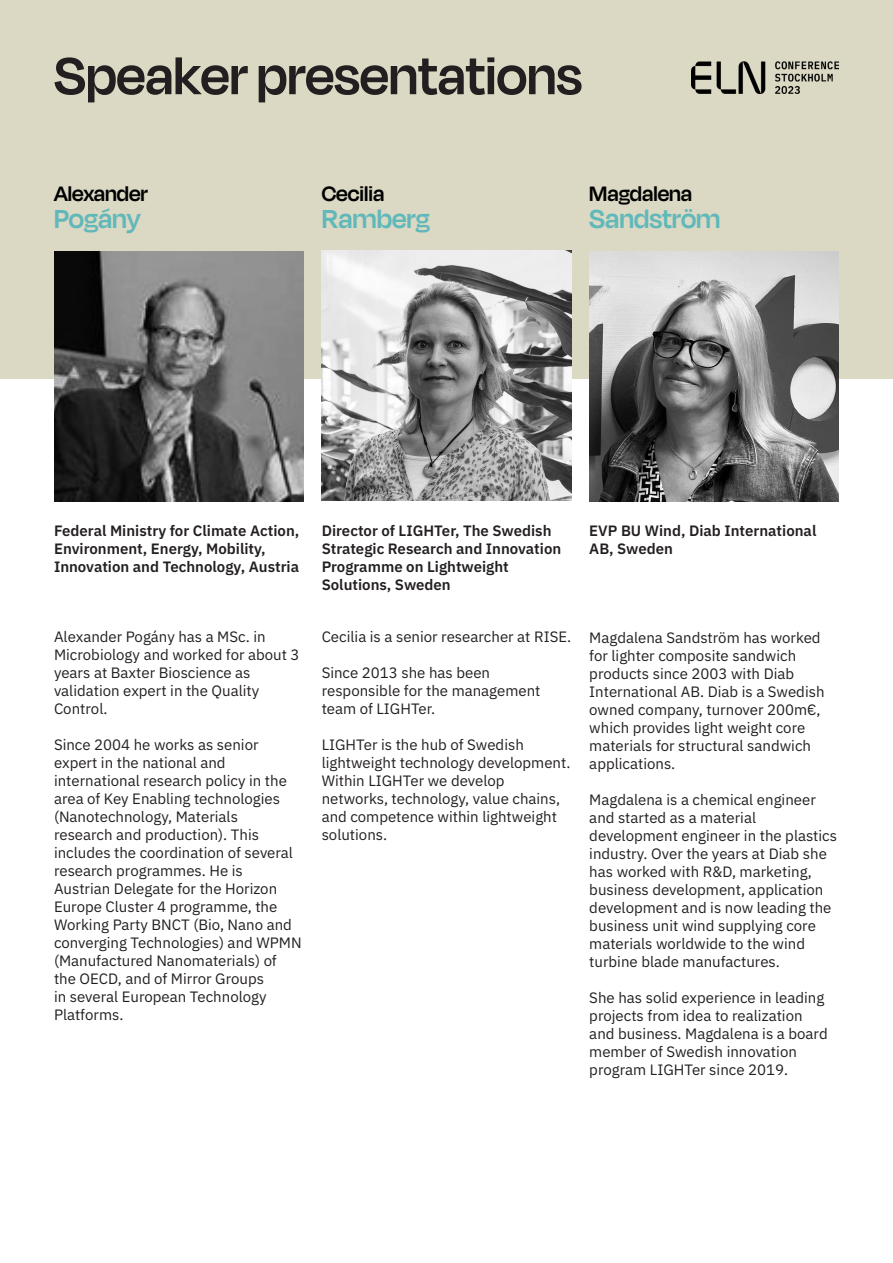
<style>
.page{position:relative;width:893px;height:1263px;background:#fff}
.page>*{position:absolute;margin:0;border:0;box-sizing:border-box;transform-origin:0 0}
.t1{font:600 60px "Degular Display";color:#231f20}
.t2{font:600 30px "Degular Display";color:#61b8ba}
.t3{font:600 24px "Degular Display";color:#000}
.t4{font:15px/18px "IBM Plex Sans";color:#231f20}
.t5{font:600 15px/18px "IBM Plex Sans";color:#231f20}
</style>
<div class="page">
<div style="left:0;top:0;width:893px;height:379px;background:#dbd9c4"></div>
<img style="left:322px;top:251px;width:249px;height:249px">
<img style="left:589px;top:252px;width:250px;height:249px">
<img style="left:692px;top:62px;width:147px;height:31px">
<img style="left:54px;top:252px;width:250px;height:249px">
<p class="t1" style="left:54px;top:41px;width:530px">Speaker presentations</p>
<p class="t3" style="left:54px;top:180px;width:95px">Alexander</p>
<p class="t2" style="left:54px;top:201px;width:88px">Pogány</p>
<p class="t3" style="left:322px;top:180px;width:64px">Cecilia</p>
<p class="t2" style="left:322px;top:201px;width:110px">Ramberg</p>
<p class="t3" style="left:589px;top:180px;width:104px">Magdalena</p>
<p class="t2" style="left:589px;top:201px;width:133px">Sandström</p>
<p class="t5" style="left:54px;top:520px;width:247px">Federal Ministry for Climate Action,<br>Environment, Energy, Mobility,<br>Innovation and Technology, Austria</p>
<p class="t4" style="left:54px;top:626px;width:247px">Alexander Pogány has a MSc. in<br>Microbiology and worked for about 3 years at Baxter Bioscience as</p>
<p class="t4" style="left:54px;top:680px;width:207px">validation expert in the Quality<br>Control.</p>
<p class="t4" style="left:54px;top:734px;width:206px">Since 2004 he works as senior expert in the national and</p>
<p class="t4" style="left:54px;top:770px;width:234px">international research policy in the area of Key Enabling technologies (Nanotechnology, Materials</p>
<p class="t4" style="left:54px;top:824px;width:249px">research and production). This includes the coordination of several research programmes. He is<br>Austrian Delegate for the Horizon<br>Europe Cluster 4 programme, the<br>Working Party BNCT (Bio, Nano and converging Technologies) and WPMN (Manufactured Nanomaterials) of the OECD, and of Mirror Groups<br>in several European Technology<br>Platforms.</p>
<p class="t5" style="left:322px;top:520px;width:241px">Director of LIGHTer, The Swedish<br>Strategic Research and Innovation<br>Programme on Lightweight<br>Solutions, Sweden</p>
<p class="t5" style="left:589px;top:520px;width:229px">EVP BU Wind, Diab International<br>AB, Sweden</p>
<p class="t4" style="left:322px;top:626px;width:251px">Cecilia is a senior researcher at RISE.</p>
<p class="t4" style="left:322px;top:662px;width:220px">Since 2013 she has been responsible for the management team of LIGHTer.</p>
<p class="t4" style="left:322px;top:734px;width:250px">LIGHTer is the hub of Swedish lightweight technology development.<br>Within LIGHTer we develop networks, technology, value chains, and competence within lightweight solutions.</p>
<p class="t4" style="left:589px;top:628px;width:237px">Magdalena Sandström has worked for lighter composite sandwich products since 2003 with Diab<br>International AB. Diab is a Swedish owned company, turnover 200m€, which provides light weight core materials for structural sandwich applications.</p>
<p class="t4" style="left:589px;top:790px;width:249px">Magdalena is a chemical engineer and started as a material development engineer in the plastics industry. Over the years at Diab she has worked with R&amp;D, marketing, business development, application development and is now leading the business unit wind supplying core materials worldwide to the wind turbine blade manufactures.</p>
<p class="t4" style="left:589px;top:988px;width:240px">She has solid experience in leading projects from idea to realization and business. Magdalena is a board member of Swedish innovation program LIGHTer since 2019.</p>
</div>
